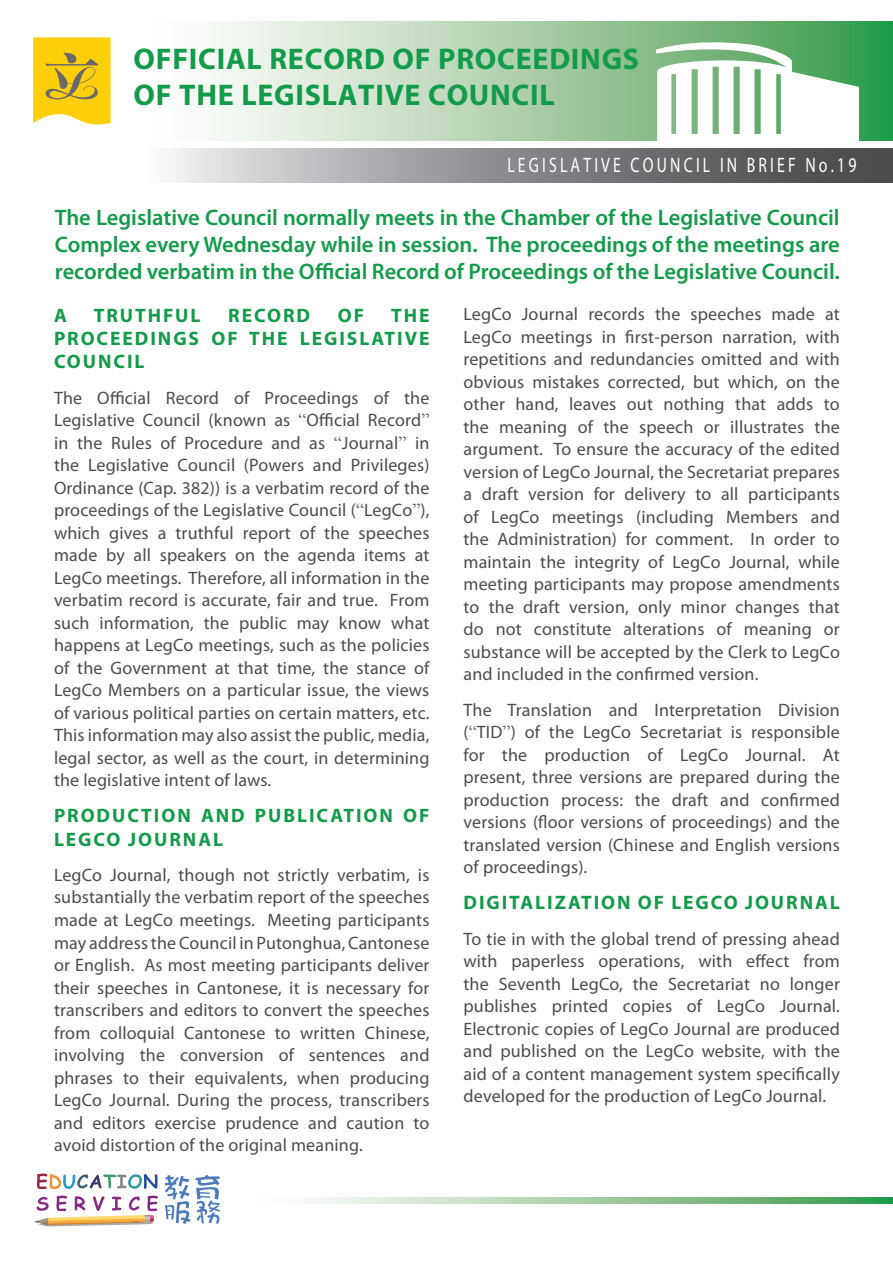
<style>
.page{position:relative;width:893px;height:1263px;background:#fff}
.page>*{position:absolute;margin:0;border:0;box-sizing:border-box;transform-origin:0 0}
.t1{font:700 30px/36px "Myriad Pro";letter-spacing:.025em;color:#129b49}
.t2{font:600 22.5px/27px "Myriad Pro";color:#129b49;text-align:justify}
.t3{font:21px "Myriad Pro";letter-spacing:.2em;color:#fff;scale:.75 1}
.t4{font:700 19.5px/23.4px "Myriad Pro";letter-spacing:.1em;color:#129b49;text-align:justify}
.t5{font:18px/22.5px "Myriad Pro";letter-spacing:.01em;color:#4b4c4d;text-align:justify}
.s1{font-family:"Times New Roman"}
</style>
<div class="page">
<svg style="left:215px;top:22px;width:678px;height:119px;background:#b2d4b4"></svg>
<svg style="left:656px;top:37px;width:203px;height:104px"></svg>
<svg style="left:33px;top:37px;width:78px;height:88px;background:#efc723"></svg>
<svg style="left:308px;top:1197px;width:585px;height:6px;background:#9dc9a1"></svg>
<svg style="left:37px;top:1173px;width:120px;height:16px"></svg>
<svg style="left:165px;top:1175px;width:55px;height:49px"></svg>
<svg style="left:34px;top:1196px;width:124px;height:30px"></svg>
<svg style="left:168px;top:149px;width:725px;height:34px;background:#8c8d90"></svg>
<h1 class="t1" style="left:134px;top:40px;width:507px">OFFICIAL RECORD OF PROCEEDINGS<br>OF THE LEGISLATIVE COUNCIL</h1>
<p class="t3" style="left:507px;top:151px;width:467px">LEGISLATIVE COUNCIL IN BRIEF No.19</p>
<p class="t2" style="left:55px;top:204px;width:786px">The Legislative Council normally meets in the Chamber of the Legislative Council Complex every Wednesday while in session. The proceedings of the meetings are recorded verbatim in the Official Record of Proceedings of the Legislative Council.</p>
<p class="t4" style="left:54px;top:303px;width:14px">A</p>
<p class="t4" style="left:94px;top:303px;width:108px">TRUTHFUL</p>
<p class="t4" style="left:228px;top:303px;width:83px">RECORD</p>
<p class="t4" style="left:338px;top:303px;width:28px">OF</p>
<p class="t4" style="left:54px;top:303px;width:377px;text-indent:337px">THE PROCEEDINGS OF THE LEGISLATIVE COUNCIL</p>
<p class="t5" style="left:54px;top:386px;width:377px">The Official Record of Proceedings of the Legislative Council (known as <span class="s1">“</span>Official Record<span class="s1">” </span>in the Rules of Procedure and as <span class="s1">“</span>Journal<span class="s1">”</span> in the Legislative Council (Powers and Privileges)<br>Ordinance (Cap. 382)) is a verbatim record of the proceedings of the Legislative Council (<span class="s1">“</span>LegCo<span class="s1">”</span>), which gives a truthful report of the speeches made by all speakers on the agenda items at LegCo meetings. Therefore, all information in the verbatim record is accurate, fair and true. From such information, the public may know what happens at LegCo meetings, such as the policies of the Government at that time, the stance of LegCo Members on a particular issue, the views of various political parties on certain matters, etc.<br>This information may also assist the public, media, legal sector, as well as the court, in determining the legislative intent of laws.</p>
<p class="t4" style="left:54px;top:803px;width:377px">PRODUCTION AND PUBLICATION OF<br>LEGCO JOURNAL</p>
<p class="t5" style="left:54px;top:863px;width:377px">LegCo Journal, though not strictly verbatim, is substantially the verbatim report of the speeches made at LegCo meetings. Meeting participants may address the Council in Putonghua, Cantonese or English. As most meeting participants deliver their speeches in Cantonese, it is necessary for transcribers and editors to convert the speeches from colloquial Cantonese to written Chinese, involving the conversion of sentences and phrases to their equivalents, when producing LegCo Journal. During the process, transcribers and editors exercise prudence and caution to avoid distortion of the original meaning.</p>
<p class="t5" style="left:463px;top:303px;width:378px">LegCo Journal records the speeches made at LegCo meetings in first-person narration, with repetitions and redundancies omitted and with obvious mistakes corrected, but which, on the other hand, leaves out nothing that adds to the meaning of the speech or illustrates the argument. To ensure the accuracy of the edited version of LegCo Journal, the Secretariat prepares a draft version for delivery to all participants of LegCo meetings (including Members and the Administration) for comment. In order to maintain the integrity of LegCo Journal, while meeting participants may propose amendments to the draft version, only minor changes that do not constitute alterations of meaning or substance will be accepted by the Clerk to LegCo and included in the confirmed version.</p>
<p class="t5" style="left:463px;top:698px;width:378px">The Translation and Interpretation Division (<span class="s1">“</span>TID<span class="s1">”</span>) of the LegCo Secretariat is responsible for the production of LegCo Journal. At present, three versions are prepared during the production process: the draft and confirmed versions (floor versions of proceedings) and the translated version (Chinese and English versions of proceedings).</p>
<p class="t4" style="left:463px;top:890px;width:378px">DIGITALIZATION OF LEGCO JOURNAL</p>
<p class="t5" style="left:463px;top:927px;width:378px">To tie in with the global trend of pressing ahead with paperless operations, with effect from the Seventh LegCo, the Secretariat no longer publishes printed copies of LegCo Journal.<br>Electronic copies of LegCo Journal are produced and published on the LegCo website, with the aid of a content management system specifically developed for the production of LegCo Journal.</p>
</div>
